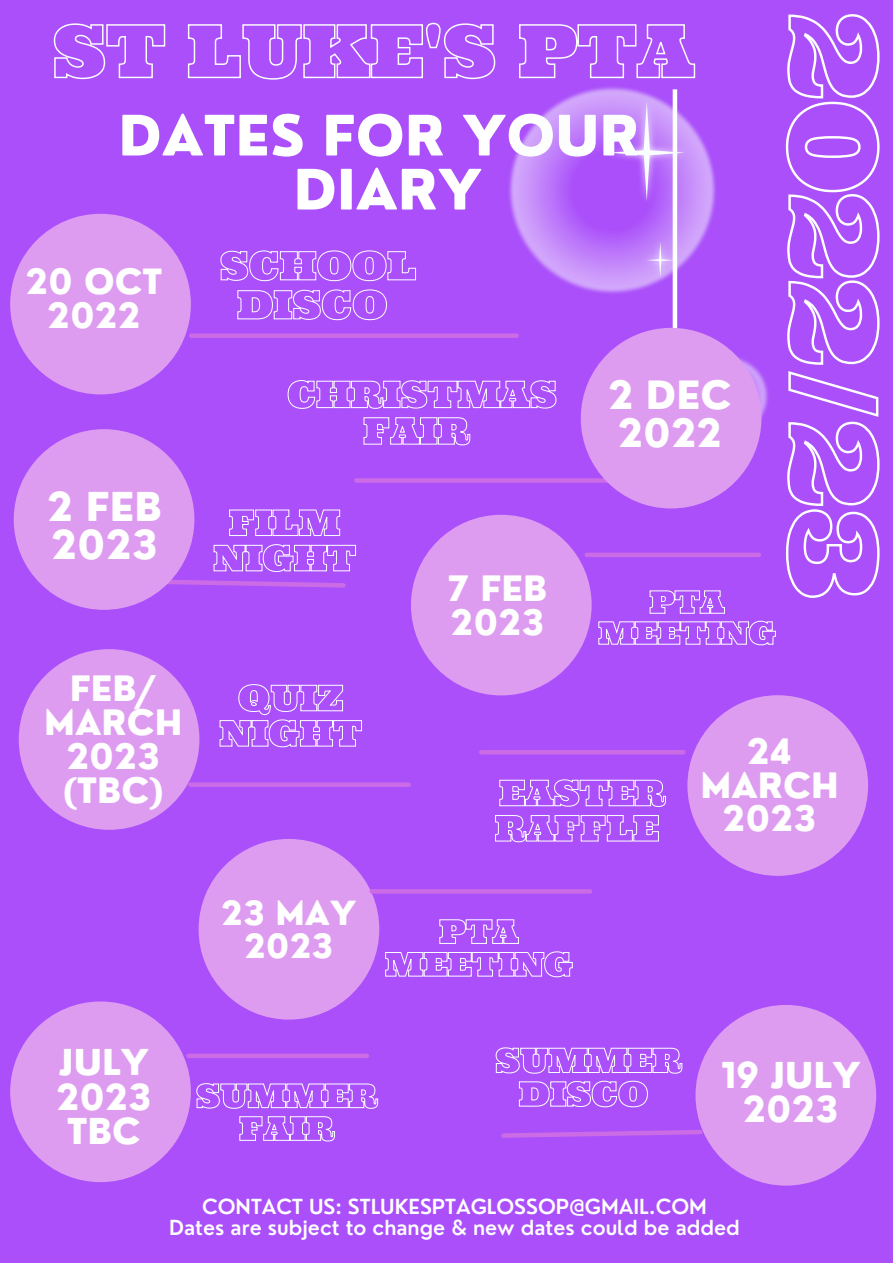
<style>
.page{position:relative;width:893px;height:1263px;background:#aa4ffa}
.page>*{position:absolute;margin:0;border:0;box-sizing:border-box;transform-origin:0 0}
.t1{font:800 54.3px/54px "Nourd";color:#fff;text-align:center}
.t2{font:800 38.78px/38.5px "Nourd";color:#fff}
.t3{font:800 38.03px/37.7px "Nourd";color:#fff}
.t4{font:800 34.8px/34.6px "Nourd";color:#fff;text-align:center}
.t5{font:800 34.12px/33.9px "Nourd";color:#fff;text-align:center}
.t6{font:800 33.9px/33.8px "Nourd";color:#fff;text-align:center}
.t7{font:800 32.47px/32.2px "Nourd";color:#fff;text-align:center}
.t8{font:600 20.25px/20.2px "Nourd";color:#fff;text-align:center}
</style>
<div class="page">
<div style="left:10px;top:214px;width:181px;height:180px;background:#de9cf1;border-radius:50%"></div>
<div style="left:695px;top:1005px;width:181px;height:180px;background:#de9cf1;border-radius:50%"></div>
<div style="left:10px;top:1001px;width:181px;height:181px;background:#de9cf1;border-radius:50%"></div>
<div style="left:411px;top:515px;width:180px;height:180px;background:#de9cf1;border-radius:50%"></div>
<hr style="left:587px;top:553px;width:172px;height:4px;background:#cb6ce6">
<div style="left:188px;top:1053px;width:179px;height:5px;background:#cb6ce6"></div>
<img style="left:509px;top:87px;width:259px;height:351px">
<div style="left:356px;top:478px;width:262px;height:5px;background:#cb6ce6"></div>
<div style="left:581px;top:328px;width:180px;height:180px;background:#de9cf1;border-radius:50%"></div>
<svg style="left:229px;top:509px;width:111px;height:27px"></svg>
<svg style="left:161px;top:544px;width:195px;height:46px"></svg>
<div style="left:14px;top:429px;width:180px;height:181px;background:#de9cf1;border-radius:50%"></div>
<svg style="left:499px;top:779px;width:167px;height:28px"></svg>
<svg style="left:495px;top:815px;width:164px;height:27px"></svg>
<div style="left:687px;top:695px;width:181px;height:181px;background:#de9cf1;border-radius:50%"></div>
<svg style="left:220px;top:250px;width:196px;height:31px"></svg>
<svg style="left:237px;top:289px;width:150px;height:31px"></svg>
<svg style="left:287px;top:380px;width:270px;height:29px"></svg>
<svg style="left:363px;top:417px;width:107px;height:29px"></svg>
<svg style="left:785px;top:14px;width:95px;height:584px"></svg>
<svg style="left:649px;top:590px;width:76px;height:24px"></svg>
<svg style="left:598px;top:621px;width:178px;height:24px"></svg>
<svg style="left:439px;top:919px;width:80px;height:25px"></svg>
<svg style="left:385px;top:951px;width:188px;height:26px"></svg>
<svg style="left:219px;top:684px;width:143px;height:63px"></svg>
<div style="left:19px;top:649px;width:180px;height:181px;background:#de9cf1;border-radius:50%"></div>
<svg style="left:495px;top:1047px;width:187px;height:27px"></svg>
<svg style="left:519px;top:1080px;width:129px;height:27px"></svg>
<svg style="left:53px;top:22px;width:643px;height:58px"></svg>
<div style="left:191px;top:333px;width:325px;height:5px;background:#cb6ce6"></div>
<svg style="left:501px;top:1127px;width:204px;height:11px"></svg>
<hr style="left:481px;top:750px;width:202px;height:4px;background:#cb6ce6">
<div style="left:190px;top:782px;width:219px;height:5px;background:#cb6ce6"></div>
<div style="left:199px;top:839px;width:180px;height:180px;background:#de9cf1;border-radius:50%"></div>
<svg style="left:196px;top:1083px;width:182px;height:26px"></svg>
<svg style="left:239px;top:1116px;width:96px;height:26px"></svg>
<div style="left:372px;top:889px;width:218px;height:5px;background:#cb6ce6"></div>
<h1 class="t1" style="left:118px;top:108px;width:523px">DATES FOR YOUR<br>DIARY</h1>
<h3 class="t6" style="left:26px;top:265px;width:138px">20 OCT<br>2022</h3>
<h2 class="t2" style="left:47px;top:487px;width:116px">2 FEB<br>2023</h2>
<h3 class="t5" style="left:44px;top:672px;width:140px">FEB/<br>MARCH<br>2023 (TBC)</h3>
<h3 class="t4" style="left:56px;top:1045px;width:97px">JULY<br>2023<br>TBC</h3>
<h3 class="t7" style="left:221px;top:897px;width:136px">23 MAY<br>2023</h3>
<h3 class="t5" style="left:447px;top:571px;width:102px;text-align:left">7 FEB<br>2023</h3>
<h3 class="t3" style="left:608px;top:376px;width:125px">2 DEC<br>2022</h3>
<h3 class="t5" style="left:700px;top:734px;width:140px">24<br>MARCH<br>2023</h3>
<h3 class="t4" style="left:721px;top:1057px;width:141px">19 JULY<br>2023</h3>
<p class="t8" style="left:169px;top:1197px;width:572px">CONTACT US: STLUKESPTAGLOSSOP@GMAIL.COM<br>Dates are subject to change &amp; new dates could be added</p>
</div>
